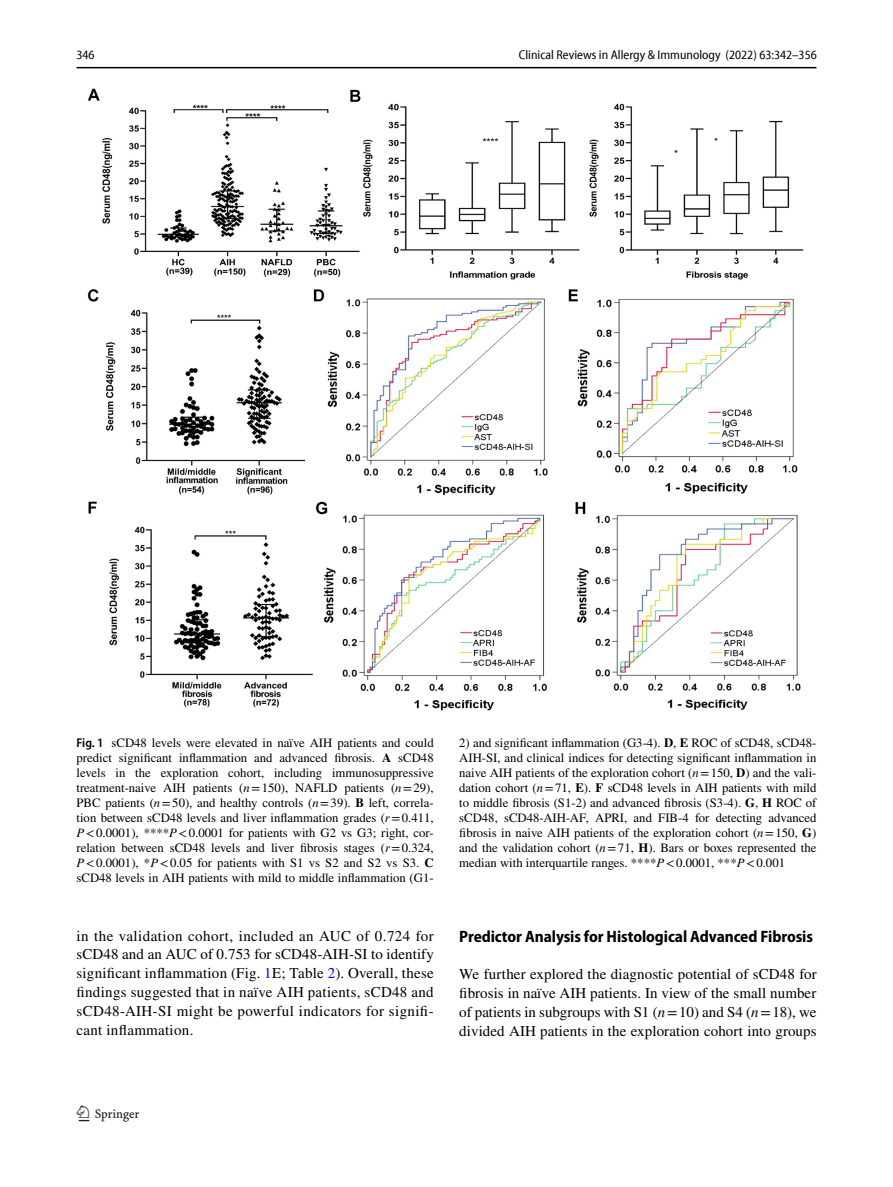
<style>
.page{position:relative;width:893px;height:1187px;background:#fff}
.page>*{position:absolute;margin:0;border:0;box-sizing:border-box;transform-origin:0 0}
.t1{font:22.5px "Springnew Regular 2";color:#231f20}
.t2{font:700 semi-condensed 16.5px "Myriad Pro";letter-spacing:-.005em;color:#000}
.t3{font:15px/18.8px "STIX";letter-spacing:.01em;color:#000;text-align:justify}
.t4{font:12.75px/15px "STIX";color:#000;text-align:justify}
.t5{font:semi-condensed 12.75px "Myriad Pro Unic";color:#000}
.s1{font-family:"Myriad Pro";font-weight:600;font-stretch:semi-condensed}
.s2{font-weight:700}
.s3{font-style:italic}
.s4{color:#00f}
</style>
<div class="page">
<hr style="left:77px;top:67px;width:739px;height:1px;background:#000">
<img style="left:87px;top:88px;width:717px;height:623px">
<p class="t5" style="left:76px;top:50px;width:20px">346</p>
<p class="t5" style="left:519px;top:50px;width:299px">Clinical Reviews in Allergy &amp; Immunology (2022) 63:342–356</p>
<p class="t4" style="left:77px;top:736px;width:359px"><span class="s1">Fig. 1</span> sCD48 levels were elevated in naïve AIH patients and could predict significant inflammation and advanced fibrosis. <span class="s2">A</span> sCD48 levels in the exploration cohort, including immunosuppressive treatment-naive AIH patients (<span class="s3">n</span>=150), NAFLD patients (<span class="s3">n</span>=29), PBC patients (<span class="s3">n</span>=50), and healthy controls (<span class="s3">n</span>=39). <span class="s2">B</span> left, correla&shy;tion between sCD48 levels and liver inflammation grades (<span class="s3">r</span>=0.411, <span class="s3">P</span>&lt;0.0001), ****<span class="s3">P</span>&lt;0.0001 for patients with G2 vs G3; right, cor&shy;relation between sCD48 levels and liver fibrosis stages (<span class="s3">r</span>=0.324, <span class="s3">P</span>&lt;0.0001), *<span class="s3">P</span>&lt;0.05 for patients with S1 vs S2 and S2 vs S3. <span class="s2">C </span>sCD48 levels in AIH patients with mild to middle inflammation (G1-</p>
<p class="t4" style="left:459px;top:736px;width:359px">2) and significant inflammation (G3-4). <span class="s2">D</span>, <span class="s2">E</span> ROC of sCD48, sCD48- AIH-SI, and clinical indices for detecting significant inflammation in naive AIH patients of the exploration cohort (<span class="s3">n</span>=150, <span class="s2">D</span>) and the vali&shy;dation cohort (<span class="s3">n</span>=71, <span class="s2">E</span>). <span class="s2">F</span> sCD48 levels in AIH patients with mild to middle fibrosis (S1-2) and advanced fibrosis (S3-4). <span class="s2">G</span>, <span class="s2">H</span> ROC of sCD48, sCD48-AIH-AF, APRI, and FIB-4 for detecting advanced fibrosis in naive AIH patients of the exploration cohort (<span class="s3">n</span>=150, <span class="s2">G</span>) and the validation cohort (<span class="s3">n</span>=71, <span class="s2">H</span>). Bars or boxes represented the median with interquartile ranges. ****<span class="s3">P</span>&lt;0.0001, ***<span class="s3">P</span>&lt;0.001</p>
<p class="t3" style="left:77px;top:927px;width:359px">in the validation cohort, included an AUC of 0.724 for sCD48 and an AUC of 0.753 for sCD48-AIH-SI to identify significant inflammation (Fig. <span class="s4">1</span>E; Table <span class="s4">2</span>). Overall, these findings suggested that in naïve AIH patients, sCD48 and sCD48-AIH-SI might be powerful indicators for signifi&shy;cant inflammation.</p>
<p class="t2" style="left:459px;top:927px;width:355px">Predictor Analysis for Histological Advanced Fibrosis</p>
<p class="t3" style="left:459px;top:965px;width:359px">We further explored the diagnostic potential of sCD48 for fibrosis in naïve AIH patients. In view of the small number of patients in subgroups with S1 (<span class="s3">n</span>=10) and S4 (<span class="s3">n</span>=18), we divided AIH patients in the exploration cohort into groups</p>
<h1 class="t1" style="left:79px;top:1105px;width:62px">1 3</h1>
</div>
